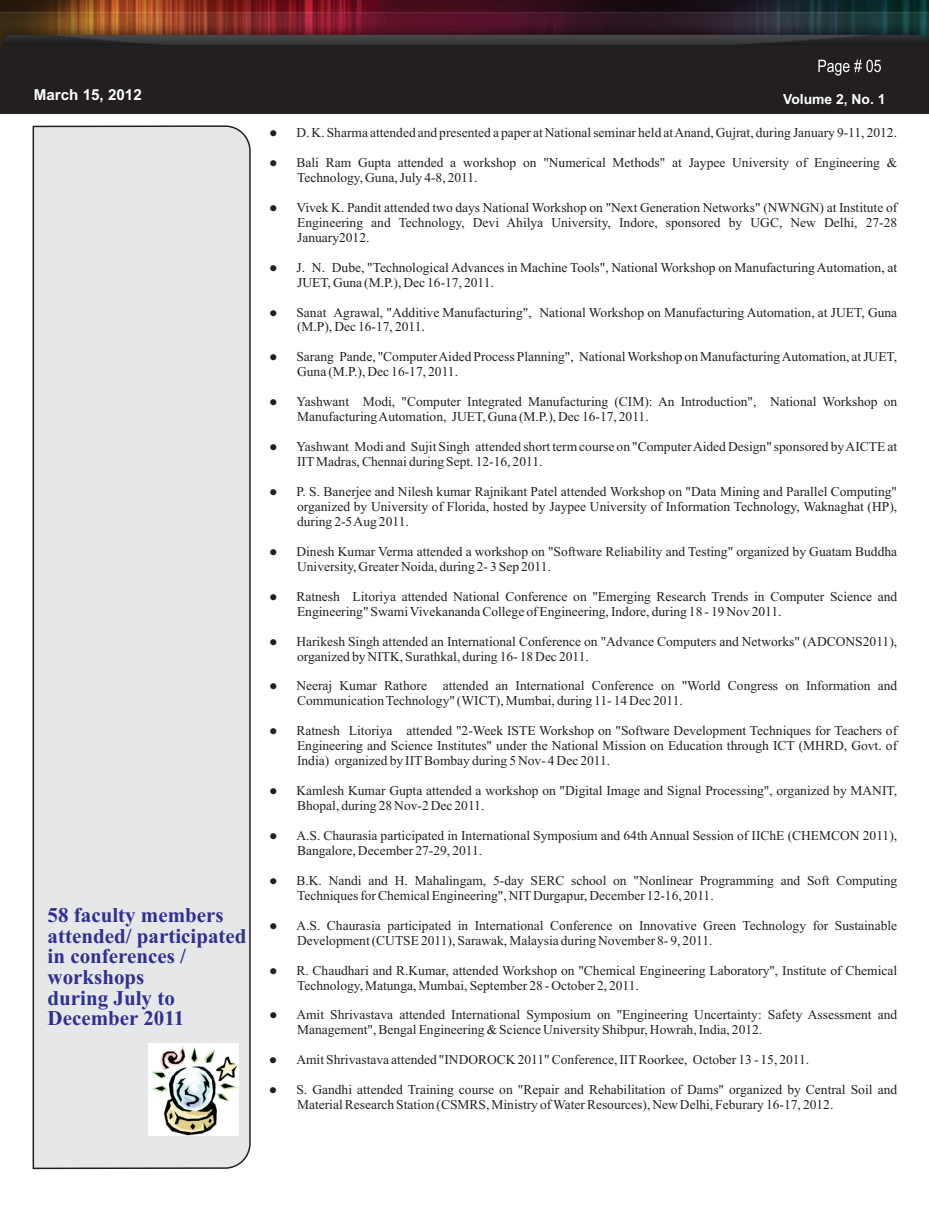
<style>
.page{position:relative;width:929px;height:1210px;background:#fff}
.page>*{position:absolute;margin:0;border:0;box-sizing:border-box;transform-origin:0 0}
.t1{font:700 21px/20.7px "Times New Roman";color:#2e3092}
.t2{font:700 15.15px "Arial";color:#fff}
.t3{font:700 13.95px "Arial";color:#fff}
.t4{font:13.5px/15px "Times New Roman";color:#231f20}
</style>
<div class="page">
<div style="left:32px;top:125px;width:219px;height:1045px;background:#e6e7e9"></div>
<img style="left:0;top:0;width:929px;height:59px">
<div style="left:1px;top:45px;width:928px;height:68px;background:#231f20"></div>
<svg style="left:818px;top:59px;width:63px;height:17px"></svg>
<img style="left:149px;top:1043px;width:89px;height:92px">
<p class="t2" style="left:34px;top:89px;width:109px">March 15, 2012</p>
<p class="t3" style="left:783px;top:93px;width:104px">Volume 2, No. 1</p>
<h1 class="t1" style="left:48px;top:906px;width:200px">58 faculty members attended/ participated in conferences / workshops<br>during July to<br>December 2011</h1>
<p class="t4" style="left:269px;top:126px;width:629px">●D. K. Sharma attended and presented a paper at National seminar held at Anand, Gujrat, during January 9-11, 2012.</p>
<p class="t4" style="left:297px;top:156px;width:602px;text-indent:-28px">●Bali Ram Gupta attended a workshop on "Numerical Methods" at Jaypee University of Engineering &amp;<br>Technology, Guna, July 4-8, 2011.</p>
<p class="t4" style="left:297px;top:201px;width:602px;text-align:justify;text-indent:-28px">●Vivek K. Pandit attended two days National Workshop on "Next Generation Networks" (NWNGN) at Institute of Engineering and Technology, Devi Ahilya University, Indore, sponsored by UGC, New Delhi, 27-28<br>January2012.</p>
<p class="t4" style="left:297px;top:261px;width:602px;text-indent:-28px">●J. N. Dube, "Technological Advances in Machine Tools", National Workshop on Manufacturing Automation, at<br>JUET, Guna (M.P.), Dec 16-17, 2011.</p>
<p class="t4" style="left:297px;top:306px;width:602px;text-indent:-28px">●Sanat Agrawal, "Additive Manufacturing", National Workshop on Manufacturing Automation, at JUET, Guna (M.P), Dec 16-17, 2011.</p>
<p class="t4" style="left:297px;top:351px;width:602px;text-indent:-28px">●Sarang Pande, "Computer Aided Process Planning", National Workshop on Manufacturing Automation, at JUET,<br>Guna (M.P.), Dec 16-17, 2011.</p>
<p class="t4" style="left:297px;top:395px;width:602px;text-indent:-28px">●Yashwant Modi, "Computer Integrated Manufacturing (CIM): An Introduction", National Workshop on<br>Manufacturing Automation, JUET, Guna (M.P.), Dec 16-17, 2011.</p>
<p class="t4" style="left:297px;top:440px;width:602px;text-indent:-28px">●Yashwant Modi and Sujit Singh attended short term course on "Computer Aided Design" sponsored by AICTE at<br>IITMadras, Chennai during Sept. 12-16, 2011.</p>
<p class="t4" style="left:297px;top:485px;width:602px;text-align:justify;text-indent:-28px">●P. S. Banerjee and Nilesh kumar Rajnikant Patel attended Workshop on "Data Mining and Parallel Computing" organized by University of Florida, hosted by Jaypee University of Information Technology, Waknaghat (HP), during 2-5 Aug 2011.</p>
<p class="t4" style="left:297px;top:545px;width:602px;text-indent:-28px">●Dinesh Kumar Verma attended a workshop on "Software Reliability and Testing" organized by Guatam Buddha<br>University, Greater Noida, during 2- 3 Sep 2011.</p>
<p class="t4" style="left:297px;top:590px;width:602px;text-indent:-28px">●Ratnesh Litoriya attended National Conference on "Emerging Research Trends in Computer Science and<br>Engineering" Swami Vivekananda College of Engineering, Indore, during 18 - 19 Nov 2011.</p>
<p class="t4" style="left:297px;top:635px;width:602px;text-indent:-28px">●Harikesh Singh attended an International Conference on "Advance Computers and Networks" (ADCONS2011), organized by NITK, Surathkal, during 16- 18 Dec 2011.</p>
<p class="t4" style="left:297px;top:679px;width:602px;text-indent:-28px">●Neeraj Kumar Rathore attended an International Conference on "World Congress on Information and<br>Communication Technology" (WICT), Mumbai, during 11- 14 Dec 2011.</p>
<p class="t4" style="left:297px;top:724px;width:602px;text-align:justify;text-indent:-28px">●Ratnesh Litoriya attended "2-Week ISTE Workshop on "Software Development Techniques for Teachers of Engineering and Science Institutes" under the National Mission on Education through ICT (MHRD, Govt. of India) organized by IITBombay during 5 Nov- 4 Dec 2011.</p>
<p class="t4" style="left:297px;top:784px;width:602px;text-indent:-28px">●Kamlesh Kumar Gupta attended a workshop on "Digital Image and Signal Processing", organized by MANIT,<br>Bhopal, during 28 Nov-2 Dec 2011.</p>
<p class="t4" style="left:297px;top:829px;width:602px;text-indent:-28px">●A.S. Chaurasia participated in International Symposium and 64th Annual Session of IIChE (CHEMCON 2011),<br>Bangalore, December 27-29, 2011.</p>
<p class="t4" style="left:297px;top:874px;width:602px;text-indent:-28px">●B.K. Nandi and H. Mahalingam, 5-day SERC school on "Nonlinear Programming and Soft Computing<br>Techniques for Chemical Engineering", NITDurgapur, December 12-16, 2011.</p>
<p class="t4" style="left:297px;top:919px;width:602px;text-indent:-28px">●A.S. Chaurasia participated in International Conference on Innovative Green Technology for Sustainable<br>Development (CUTSE 2011), Sarawak, Malaysia during November 8- 9, 2011.</p>
<p class="t4" style="left:297px;top:964px;width:602px;text-indent:-28px">●R. Chaudhari and R.Kumar, attended Workshop on "Chemical Engineering Laboratory", Institute of Chemical<br>Technology, Matunga, Mumbai, September 28 - October 2, 2011.</p>
<p class="t4" style="left:297px;top:1008px;width:602px;text-indent:-28px">●Amit Shrivastava attended International Symposium on "Engineering Uncertainty: Safety Assessment and<br>Management", Bengal Engineering &amp; Science University Shibpur, Howrah, India, 2012.</p>
<p class="t4" style="left:269px;top:1053px;width:541px">●Amit Shrivastava attended "INDOROCK 2011" Conference, IITRoorkee, October 13 - 15, 2011.</p>
<p class="t4" style="left:297px;top:1083px;width:602px;text-indent:-28px">●S. Gandhi attended Training course on "Repair and Rehabilitation of Dams" organized by Central Soil and<br>Material Research Station (CSMRS, Ministry of Water Resources), New Delhi, Feburary 16-17, 2012.</p>
</div>
